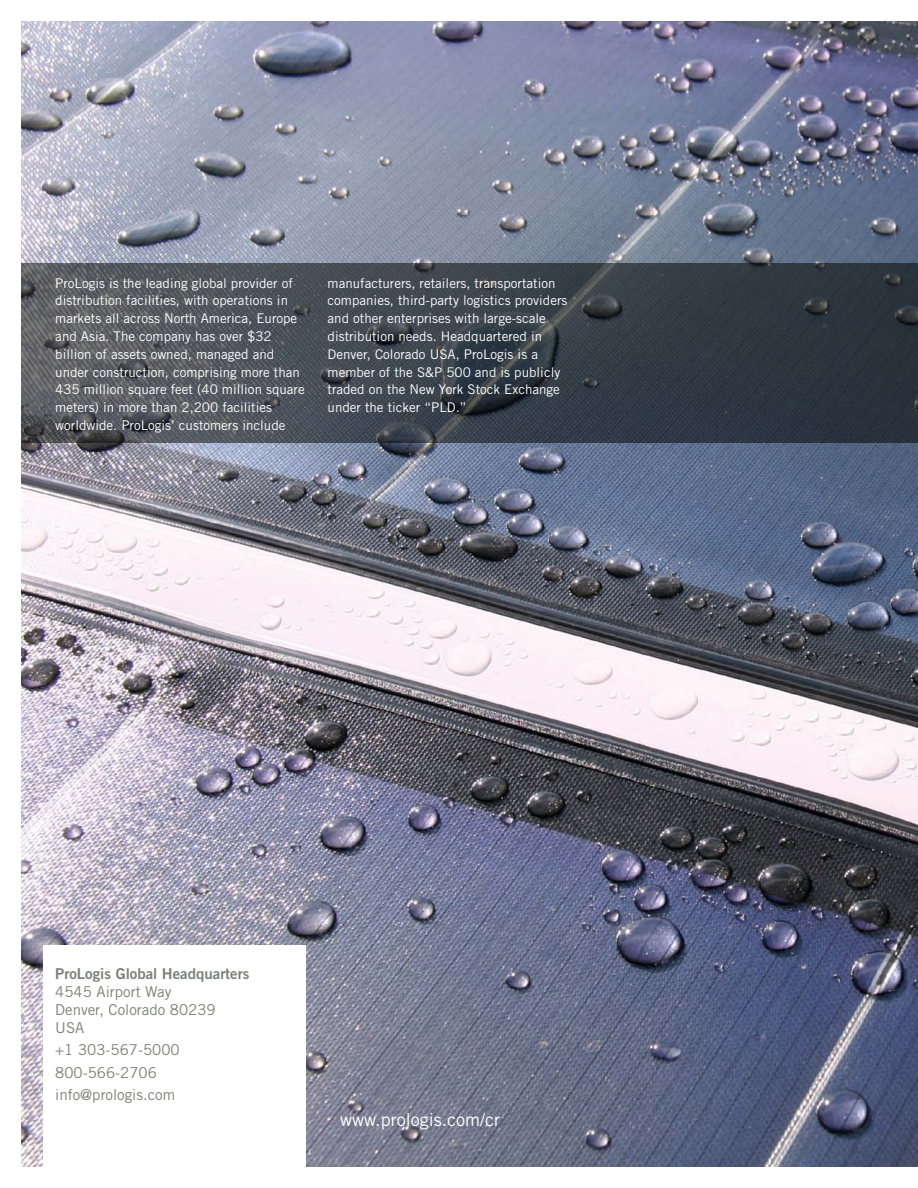
<style>
.page{position:relative;width:918px;height:1188px;background:#fff}
.page>*{position:absolute;margin:0;border:0;box-sizing:border-box;transform-origin:0 0}
.t1{font:18px "Trade Gothic";color:#fff}
.t2{font:15px/18px "Trade Gothic";color:#7c807a}
.t3{font:15px "Trade Gothic Bold Two";color:#7c807a}
.t4{font:13.35px/17.9px "Trade Gothic";color:#fff}
</style>
<div class="page">
<img style="left:21px;top:21px;width:897px;height:1146px">
<svg style="left:21px;top:264px;width:897px;height:179px;background:#3f464e"></svg>
<div style="left:43px;top:945px;width:263px;height:229px;background:#fff"></div>
<p class="t4" style="left:55px;top:274px;width:251px">ProLogis is the leading global provider of distribution facilities, with operations in markets all across North America, Europe and Asia. The company has over $32 billion of assets owned, managed and under construction, comprising more than 435 million square feet (40 million square meters) in more than 2,200 facilities worldwide. ProLogis’ customers include</p>
<p class="t4" style="left:328px;top:274px;width:241px">manufacturers, retailers, transportation companies, third-party logistics providers and other enterprises with large-scale distribution needs. Headquartered in Denver, Colorado USA, ProLogis is a member of the S&amp;P 500 and is publicly traded on the New York Stock Exchange under the ticker “PLD.”</p>
<p class="t3" style="left:55px;top:964px;width:196px">ProLogis Global Headquarters</p>
<p class="t2" style="left:55px;top:983px;width:162px">4545 Airport Way<br>Denver, Colorado 80239<br>USA</p>
<p class="t2" style="left:55px;top:1039px;width:126px;line-height:22.2px">+1 303-567-5000<br>800-566-2706 info@prologis.com</p>
<h1 class="t1" style="left:340px;top:1109px;width:162px">www.prologis.com/cr</h1>
</div>
